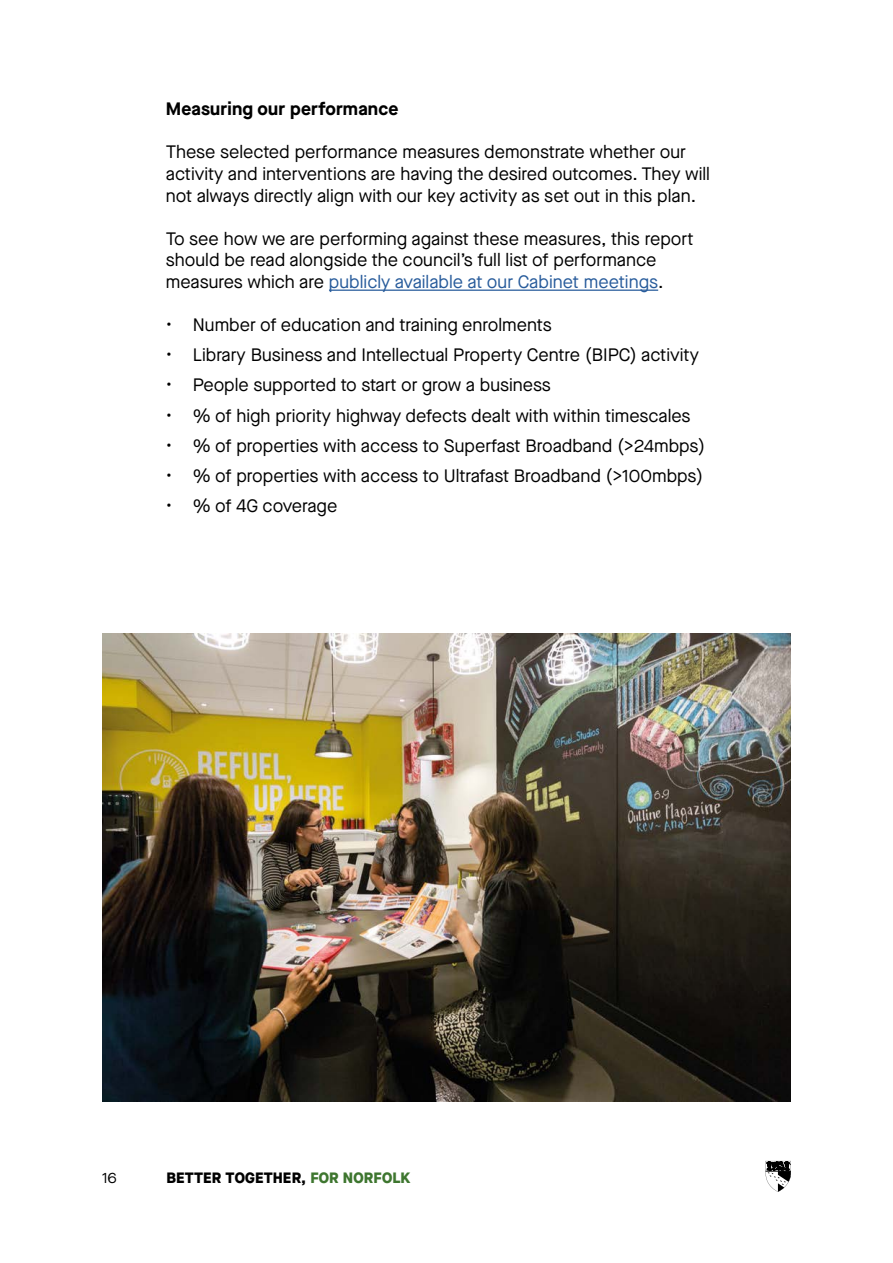
<style>
.page{position:relative;width:893px;height:1263px;background:#fff}
.page>*{position:absolute;margin:0;border:0;box-sizing:border-box;transform-origin:0 0}
.t1{font:18px/21.6px "Maison Neue";color:#000}
.t2{font:700 18px "Maison Neue";letter-spacing:.01em;color:#000}
.t3{font:800 15px "Maison Neue";letter-spacing:.01em;color:#000}
.t4{font:15px "Maison Neue";color:#000}
.s1{color:#275b9b}
.s2{color:#3e762f}
</style>
<div class="page">
<svg style="left:765px;top:1161px;width:26px;height:31px"></svg>
<hr style="left:329px;top:290px;width:329px;height:1px;background:#275b9b">
<img style="left:102px;top:634px;width:689px;height:467px">
<h3 class="t2" style="left:166px;top:96px;width:234px">Measuring our performance</h3>
<p class="t1" style="left:166px;top:141px;width:546px">These selected performance measures demonstrate whether our activity and interventions are having the desired outcomes. They will not always directly align with our key activity as set out in this plan.</p>
<p class="t1" style="left:166px;top:228px;width:529px">To see how we are performing against these measures, this report should be read alongside the council’s full list of performance measures which are <span class="s1">publicly available at our Cabinet meetings</span>.</p>
<p class="t1" style="left:166px;top:314px;width:387px">• Number of education and training enrolments</p>
<p class="t1" style="left:166px;top:344px;width:534px">• Library Business and Intellectual Property Centre (BIPC) activity</p>
<p class="t1" style="left:166px;top:374px;width:387px">• People supported to start or grow a business</p>
<p class="t1" style="left:166px;top:404px;width:526px">• % of high priority highway defects dealt with within timescales</p>
<p class="t1" style="left:166px;top:434px;width:541px">• % of properties with access to Superfast Broadband (&gt;24mbps)</p>
<p class="t1" style="left:166px;top:464px;width:539px">• % of properties with access to Ultrafast Broadband (&gt;100mbps)</p>
<p class="t1" style="left:166px;top:495px;width:173px">• % of 4G coverage</p>
<p class="t4" style="left:102px;top:1167px;width:16px">16</p>
<p class="t3" style="left:166px;top:1166px;width:245px">BETTER TOGETHER, <span class="s2">FOR NORFOLK</span></p>
</div>
